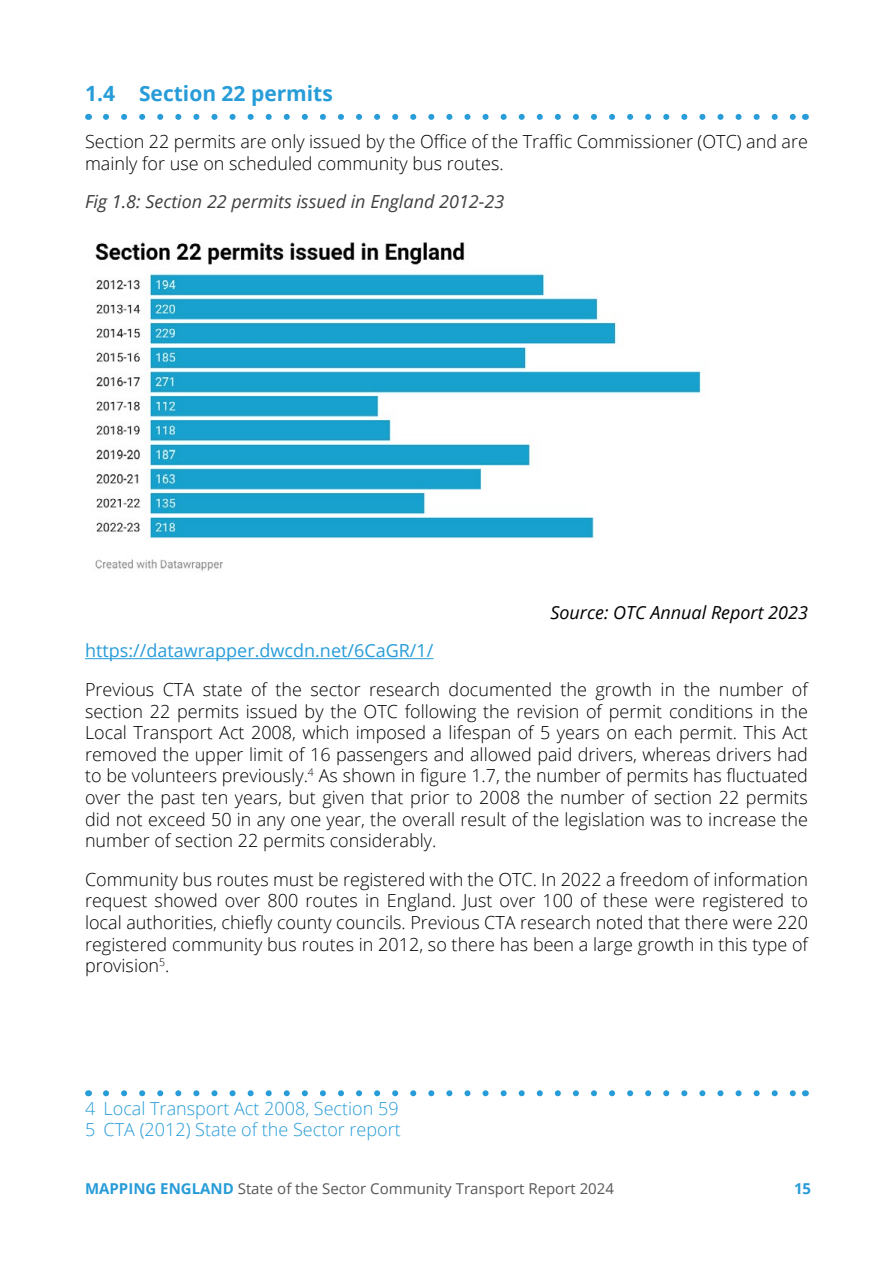
<style>
.page{position:relative;width:893px;height:1263px;background:#fff}
.page>*{position:absolute;margin:0;border:0;box-sizing:border-box;transform-origin:0 0}
.t1{font:700 21px "Open Sans";color:#279cd8}
.t2{font:300 18px/21.6px "Open Sans";color:#000;text-align:justify}
.t3{font:300 18px/21.6px "Open Sans";color:#279cd8}
.t4{font:italic 18px "Open Sans";color:#404040}
.t5{font:18px "Open Sans";color:#279cd8}
.t6{font:italic 18px "Open Sans";color:#000}
.t7{font:15px "Open Sans";color:#575757}
.t8{font:700 15px "Open Sans";color:#279cd8}
.s1{font-weight:700;color:#279cd8}
</style>
<div class="page">
<svg style="left:106px;top:114px;width:690px;height:6px"></svg>
<hr style="left:85px;top:658px;width:348px;height:1px;background:#279cd8">
<img style="left:95px;top:242px;width:606px;height:329px">
<svg style="left:106px;top:1090px;width:690px;height:6px"></svg>
<p class="t1" style="left:85px;top:79px;width:249px">1.4 Section 22 permits</p>
<p class="t2" style="left:85px;top:130px;width:724px">Section 22 permits are only issued by the Office of the Traffic Commissioner (OTC) and are mainly for use on scheduled community bus routes.</p>
<p class="t4" style="left:85px;top:190px;width:421px">Fig 1.8: Section 22 permits issued in England 2012-23</p>
<p class="t6" style="left:550px;top:600px;width:259px">Source: OTC Annual Report 2023</p>
<p class="t5" style="left:85px;top:638px;width:350px">https://datawrapper.dwcdn.net/6CaGR/1/</p>
<p class="t2" style="left:85px;top:678px;width:724px">Previous CTA state of the sector research documented the growth in the number of section 22 permits issued by the OTC following the revision of permit conditions in the Local Transport Act 2008, which imposed a lifespan of 5 years on each permit. This Act removed the upper limit of 16 passengers and allowed paid drivers, whereas drivers had to be volunteers previously.<sup>4</sup> As shown in figure 1.7, the number of permits has fluctuated over the past ten years, but given that prior to 2008 the number of section 22 permits did not exceed 50 in any one year, the overall result of the legislation was to increase the number of section 22 permits considerably.</p>
<p class="t2" style="left:85px;top:868px;width:724px">Community bus routes must be registered with the OTC. In 2022 a freedom of information request showed over 800 routes in England. Just over 100 of these were registered to local authorities, chiefly county councils. Previous CTA research noted that there were 220 registered community bus routes in 2012, so there has been a large growth in this type of provision<sup>5</sup>.</p>
<p class="t3" style="left:85px;top:1097px;width:317px">4 Local Transport Act 2008, Section 59<br>5 CTA (2012) State of the Sector report</p>
<p class="t7" style="left:85px;top:1178px;width:530px"><span class="s1">MAPPING ENGLAND</span> State of the Sector Community Transport Report 2024</p>
<p class="t8" style="left:794px;top:1177px;width:19px">15</p>
</div>
